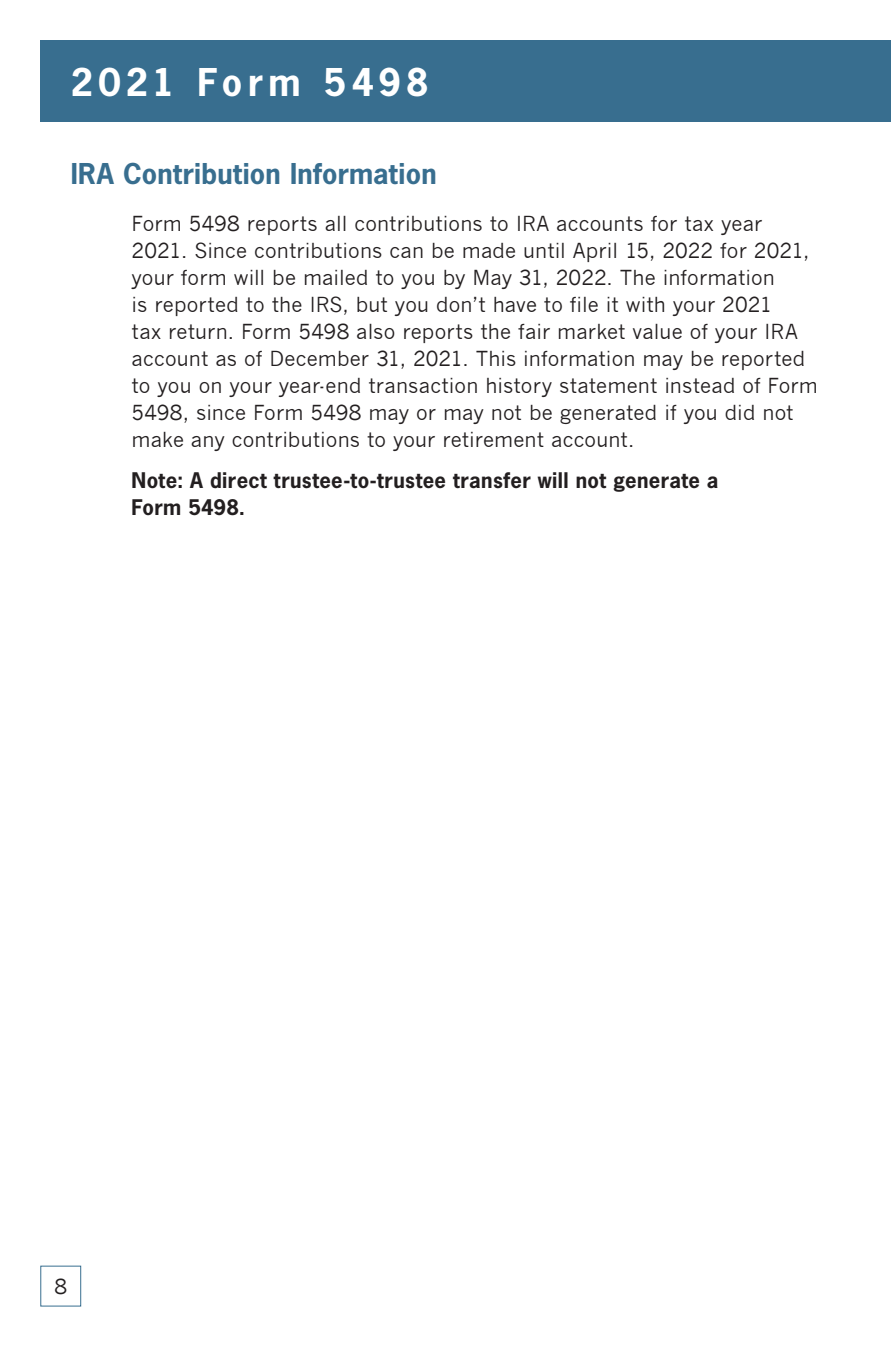
<style>
.page{position:relative;width:891px;height:1357px;background:#fff}
.page>*{position:absolute;margin:0;border:0;box-sizing:border-box;transform-origin:0 0}
.t1{font:700 36px "News Gothic";letter-spacing:.145em;color:#fff}
.t2{font:700 27px "News Gothic";letter-spacing:.01em;color:#386e8f}
.t3{font:20.25px/27px "News Gothic";letter-spacing:.005em;color:#231f20}
.t4{font:700 20.25px/27px "News Gothic";letter-spacing:.015em;color:#231f20}
</style>
<div class="page">
<div style="left:40px;top:40px;width:851px;height:82px;background:#386e8f"></div>
<div style="left:40px;top:1266px;width:41px;height:40px;border:1px solid #386e8f"></div>
<h1 class="t1" style="left:71px;top:58px;width:359px">2021 Form 5498</h1>
<h2 class="t2" style="left:71px;top:156px;width:367px">IRA Contribution Information</h2>
<p class="t3" style="left:132px;top:211px;width:688px">Form 5498 reports all contributions to IRA accounts for tax year 2021. Since contributions can be made until April 15, 2022 for 2021, your form will be mailed to you by May 31, 2022. The information<br>is reported to the IRS, but you don’t have to file it with your 2021<br>tax return. Form 5498 also reports the fair market value of your IRA account as of December 31, 2021. This information may be reported to you on your year-end transaction history statement instead of Form 5498, since Form 5498 may or may not be generated if you did not make any contributions to your retirement account.</p>
<p class="t4" style="left:132px;top:466px;width:588px">Note: A direct trustee-to-trustee transfer will not generate a<br>Form 5498.</p>
<p class="t3" style="left:54px;top:1273px;width:14px">8</p>
</div>
